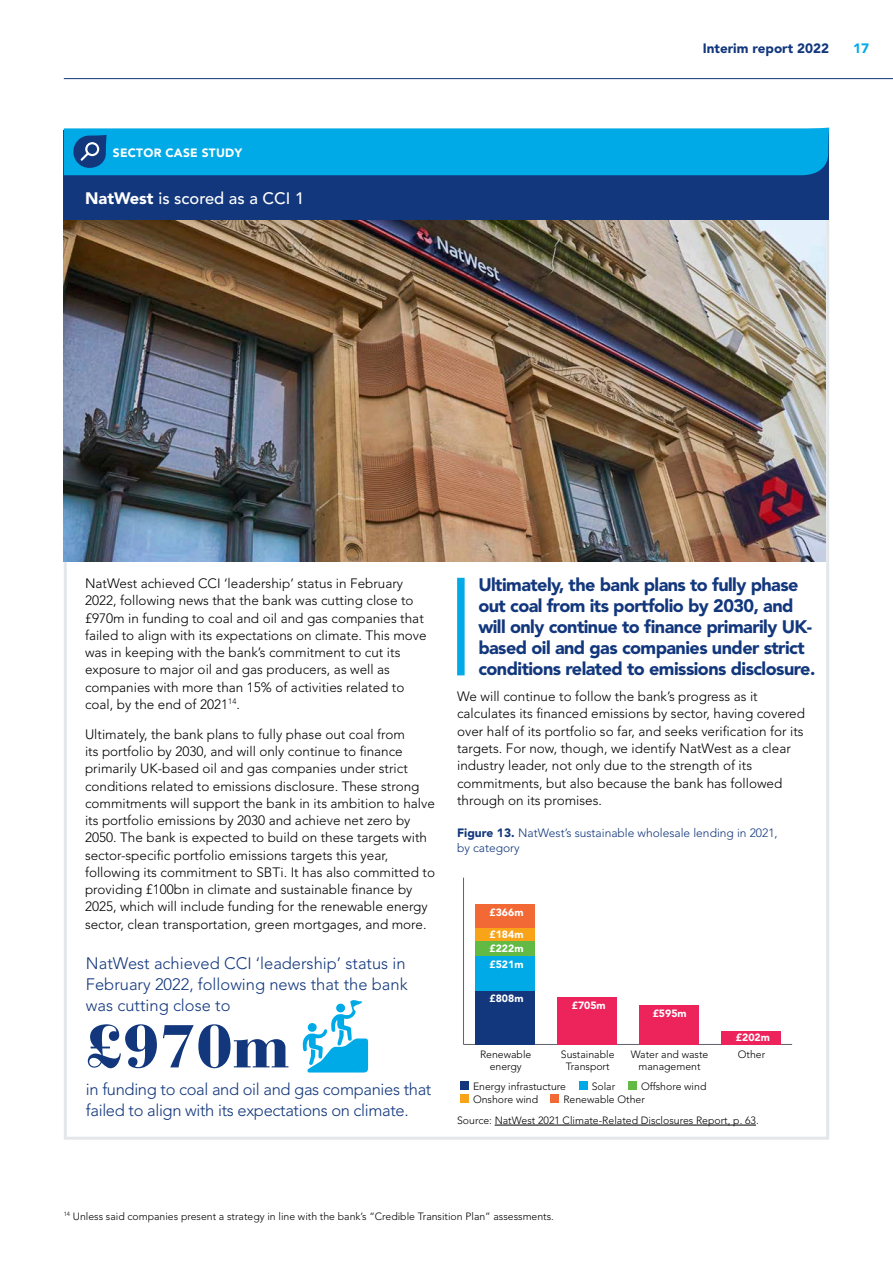
<style>
.page{position:relative;width:893px;height:1263px;background:#fff}
.page>*{position:absolute;margin:0;border:0;box-sizing:border-box;transform-origin:0 0}
.t1{font:900 60px "Bauer Bodoni Std";color:#12377c}
.t2{font:900 18px/21px "Avenir LT Std";letter-spacing:-.03em;color:#12377c}
.t3{font:300 16.5px/21px "Avenir LT Std";letter-spacing:-.02em;color:#12377c;text-align:justify}
.t4{font:500 16.5px "Avenir LT Std";color:#fff}
.t5{font:300 13.5px/17.2px "Avenir LT Std";color:#000}
.t6{font:900 13.5px "Avenir LT Std";color:#12377c}
.t7{font:900 13.5px "Avenir LT Std";color:#00aae7}
.t8{font:300 12px/15px "Avenir LT Std";color:#12377c}
.t9{font:900 12px "Avenir LT Std";letter-spacing:.02em;color:#fff}
.t10{font:300 10.5px/12.6px "Avenir LT Std";color:#000;text-align:center}
.t11{font:900 10.5px "Avenir LT Std";color:#fff}
.s1{font-weight:900}
</style>
<div class="page">
<img style="left:64px;top:220px;width:762px;height:341px">
<div style="left:64px;top:131px;width:765px;height:89px;background:#12377c"></div>
<div style="left:457px;top:578px;width:8px;height:97px;background:#00aae7"></div>
<div style="left:64px;top:128px;width:766px;height:47px;background:#00aae7"></div>
<hr style="left:495px;top:1125px;width:261px;height:1px;background:#000">
<div style="left:460px;top:1081px;width:9px;height:9px;background:#12377c"></div>
<div style="left:579px;top:1081px;width:8px;height:9px;background:#00aae7"></div>
<div style="left:628px;top:1081px;width:9px;height:9px;background:#62ba45"></div>
<div style="left:460px;top:1094px;width:9px;height:9px;background:#f9a319"></div>
<div style="left:550px;top:1094px;width:9px;height:9px;background:#f26935"></div>
<hr style="left:463px;top:1044px;width:329px;height:1px;background:#5f626a">
<hr style="left:463px;top:878px;width:1px;height:166px;background:#5f626a">
<div style="left:475px;top:904px;width:59px;height:25px;background:#f26935"></div>
<div style="left:475px;top:929px;width:59px;height:12px;background:#f9a319"></div>
<div style="left:475px;top:941px;width:59px;height:15px;background:#62ba45"></div>
<div style="left:475px;top:956px;width:59px;height:34px;background:#00aae7"></div>
<div style="left:475px;top:990px;width:59px;height:54px;background:#12377c"></div>
<div style="left:557px;top:997px;width:59px;height:47px;background:#ed245c"></div>
<div style="left:639px;top:1005px;width:59px;height:39px;background:#ed245c"></div>
<div style="left:721px;top:1031px;width:60px;height:13px;background:#ed245c"></div>
<svg style="left:302px;top:1000px;width:66px;height:72px"></svg>
<hr style="left:64px;top:78px;width:829px;height:1px;background:#12377c">
<p class="t9" style="left:113px;top:146px;width:131px">SECTOR CASE STUDY</p>
<p class="t4" style="left:85px;top:189px;width:221px"><span class="s1">NatWest</span> is scored as a CCI 1</p>
<p class="t6" style="left:703px;top:40px;width:128px">Interim report 2022</p>
<p class="t7" style="left:853px;top:40px;width:17px">17</p>
<p class="t5" style="left:85px;top:575px;width:343px">NatWest achieved CCI ‘leadership’ status in February 2022, following news that the bank was cutting close to £970m in funding to coal and oil and gas companies that failed to align with its expectations on climate. This move was in keeping with the bank’s commitment to cut its exposure to major oil and gas producers, as well as companies with more than 15% of activities related to coal, by the end of 2021<sup>14</sup>.</p>
<p class="t5" style="left:85px;top:725px;width:351px">Ultimately, the bank plans to fully phase out coal from<br>its portfolio by 2030, and will only continue to finance primarily UK-based oil and gas companies under strict conditions related to emissions disclosure. These strong commitments will support the bank in its ambition to halve its portfolio emissions by 2030 and achieve net zero by 2050. The bank is expected to build on these targets with sector-specific portfolio emissions targets this year, following its commitment to SBTi. It has also committed to providing £100bn in climate and sustainable finance by 2025, which will include funding for the renewable energy sector, clean transportation, green mortgages, and more.</p>
<p class="t3" style="left:86px;top:953px;width:323px">NatWest achieved CCI ‘leadership’ status in February 2022, following news that the bank was cutting close to</p>
<h1 class="t1" style="left:86px;top:1010px;width:205px">£970m</h1>
<p class="t3" style="left:86px;top:1079px;width:347px">in funding to coal and oil and gas companies that failed to align with its expectations on climate.</p>
<h2 class="t2" style="left:478px;top:574px;width:338px">Ultimately, the bank plans to fully phase out coal from its portfolio by 2030, and will only continue to finance primarily UK&shy;based oil and gas companies under strict conditions related to emissions disclosure.</h2>
<p class="t5" style="left:457px;top:688px;width:349px">We will continue to follow the bank’s progress as it calculates its financed emissions by sector, having covered over half of its portfolio so far, and seeks verification for its targets. For now, though, we identify NatWest as a clear industry leader, not only due to the strength of its commitments, but also because the bank has followed through on its promises.</p>
<p class="t8" style="left:457px;top:825px;width:322px"><span class="s1">Figure 13.</span> NatWest’s sustainable wholesale lending in 2021, by category</p>
<p class="t11" style="left:490px;top:906px;width:35px">£366m</p>
<p class="t11" style="left:490px;top:928px;width:35px">£184m</p>
<p class="t11" style="left:490px;top:942px;width:35px">£222m</p>
<p class="t11" style="left:490px;top:958px;width:35px">£521m</p>
<p class="t11" style="left:490px;top:992px;width:35px">£808m</p>
<p class="t11" style="left:572px;top:999px;width:35px">£705m</p>
<p class="t11" style="left:653px;top:1007px;width:35px">£595m</p>
<p class="t11" style="left:736px;top:1031px;width:35px">£202m</p>
<p class="t10" style="left:480px;top:1048px;width:53px">Renewable energy</p>
<p class="t10" style="left:561px;top:1048px;width:55px">Sustainable<br>Transport</p>
<p class="t10" style="left:631px;top:1048px;width:79px">Water and waste management</p>
<p class="t10" style="left:738px;top:1048px;width:29px">Other</p>
<p class="t10" style="left:592px;top:1080px;width:25px">Solar</p>
<p class="t10" style="left:641px;top:1080px;width:67px">Offshore wind</p>
<p class="t10" style="left:473px;top:1093px;width:67px">Onshore wind</p>
<p class="t10" style="left:563px;top:1093px;width:83px">Renewable Other</p>
<p class="t10" style="left:473px;top:1080px;width:94px">Energy infrastucture</p>
<p class="t10" style="left:457px;top:1114px;width:303px">Source: NatWest 2021 Climate-Related Disclosures Report, p. 63.</p>
<p class="t10" style="left:64px;top:1210px;width:492px"><sup>14</sup> Unless said companies present a strategy in line with the bank’s “Credible Transition Plan” assessments.</p>
</div>
